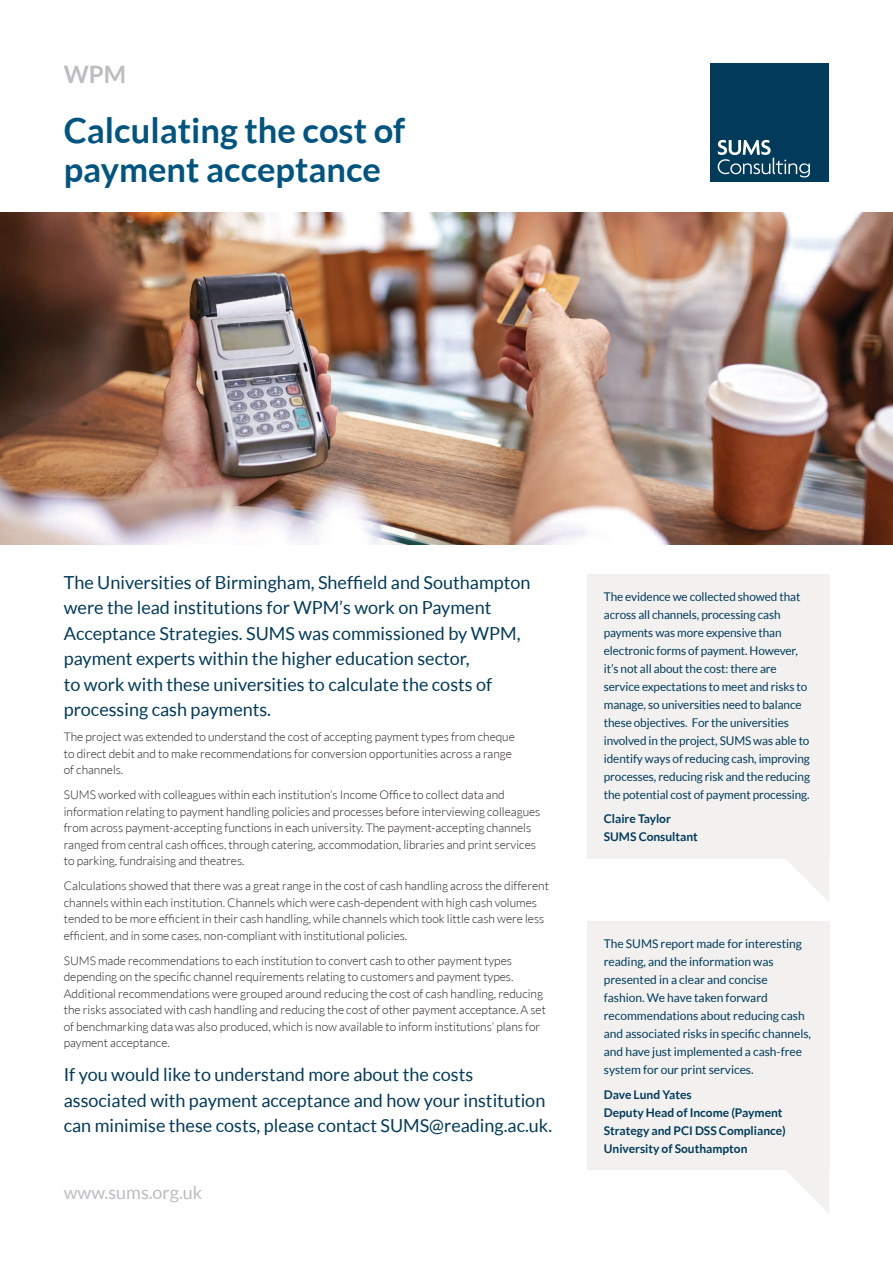
<style>
.page{position:relative;width:893px;height:1263px;background:#fff}
.page>*{position:absolute;margin:0;border:0;box-sizing:border-box;transform-origin:0 0}
.t1{font:700 34.5px/39px "Lato";color:#005480}
.t2{font:700 24px "Lato";color:#bcbdc0}
.t3{font:18px/25.5px "Lato";color:#023b5a}
.t4{font:18px "Lato";color:#bcbdc0}
.t5{font:300 12px/16.5px "Lato";color:#231f20}
.t6{font:12px/18px "Lato";letter-spacing:-.005em;color:#023b5a}
.t7{font:700 12px/18px "Lato";color:#023b5a}
</style>
<div class="page">
<img style="left:0;top:213px;width:893px;height:331px">
<svg style="left:786px;top:1170px;width:43px;height:43px"></svg>
<div style="left:587px;top:921px;width:242px;height:249px;background:#f2f1f0"></div>
<svg style="left:763px;top:858px;width:66px;height:43px"></svg>
<div style="left:587px;top:574px;width:242px;height:284px;background:#f2f1f0"></div>
<div style="left:710px;top:64px;width:118px;height:118px;background:#023b5a"></div>
<svg style="left:718px;top:140px;width:92px;height:38px"></svg>
<h2 class="t2" style="left:64px;top:61px;width:64px">WPM</h2>
<h1 class="t1" style="left:64px;top:110px;width:343px">Calculating the cost of payment acceptance</h1>
<p class="t3" style="left:64px;top:569px;width:468px">The Universities of Birmingham, Sheffield and Southampton were the lead institutions for WPM’s work on Payment Acceptance Strategies. SUMS was commissioned by WPM, payment experts within the higher education sector,<br>to work with these universities to calculate the costs of processing cash payments.</p>
<p class="t5" style="left:64px;top:729px;width:453px">The project was extended to understand the cost of accepting payment types from cheque to direct debit and to make recommendations for conversion opportunities across a range of channels.</p>
<p class="t5" style="left:64px;top:787px;width:478px">SUMS worked with colleagues within each institution’s Income Office to collect data and information relating to payment handling policies and processes before interviewing colleagues from across payment-accepting functions in each university. The payment-accepting channels ranged from central cash offices, through catering, accommodation, libraries and print services to parking, fundraising and theatres.</p>
<p class="t5" style="left:64px;top:878px;width:487px">Calculations showed that there was a great range in the cost of cash handling across the different channels within each institution. Channels which were cash-dependent with high cash volumes tended to be more efficient in their cash handling, while channels which took little cash were less efficient, and in some cases, non-compliant with institutional policies.</p>
<p class="t5" style="left:64px;top:952px;width:484px">SUMS made recommendations to each institution to convert cash to other payment types depending on the specific channel requirements relating to customers and payment types.<br>Additional recommendations were grouped around reducing the cost of cash handling, reducing the risks associated with cash handling and reducing the cost of other payment acceptance. A set of benchmarking data was also produced, which is now available to inform institutions’ plans for payment acceptance.</p>
<h3 class="t3" style="left:64px;top:1062px;width:490px">If you would like to understand more about the costs associated with payment acceptance and how your institution can minimise these costs, please contact SUMS@reading.ac.uk.</h3>
<h3 class="t4" style="left:64px;top:1183px;width:140px">www.sums.org.uk</h3>
<p class="t6" style="left:604px;top:587px;width:208px">The evidence we collected showed that across all channels, processing cash payments was more expensive than electronic forms of payment. However, it’s not all about the cost: there are service expectations to meet and risks to manage, so universities need to balance these objectives. For the universities involved in the project, SUMS was able to identify ways of reducing cash, improving processes, reducing risk and the reducing the potential cost of payment processing.</p>
<p class="t7" style="left:604px;top:810px;width:96px">Claire Taylor<br>SUMS Consultant</p>
<p class="t6" style="left:604px;top:935px;width:209px">The SUMS report made for interesting reading, and the information was presented in a clear and concise fashion. We have taken forward recommendations about reducing cash and associated risks in specific channels, and have just implemented a cash-free system for our print services.</p>
<p class="t7" style="left:604px;top:1085px;width:183px">Dave Lund Yates<br>Deputy Head of Income (Payment<br>Strategy and PCI DSS Compliance)<br>University of Southampton</p>
</div>
